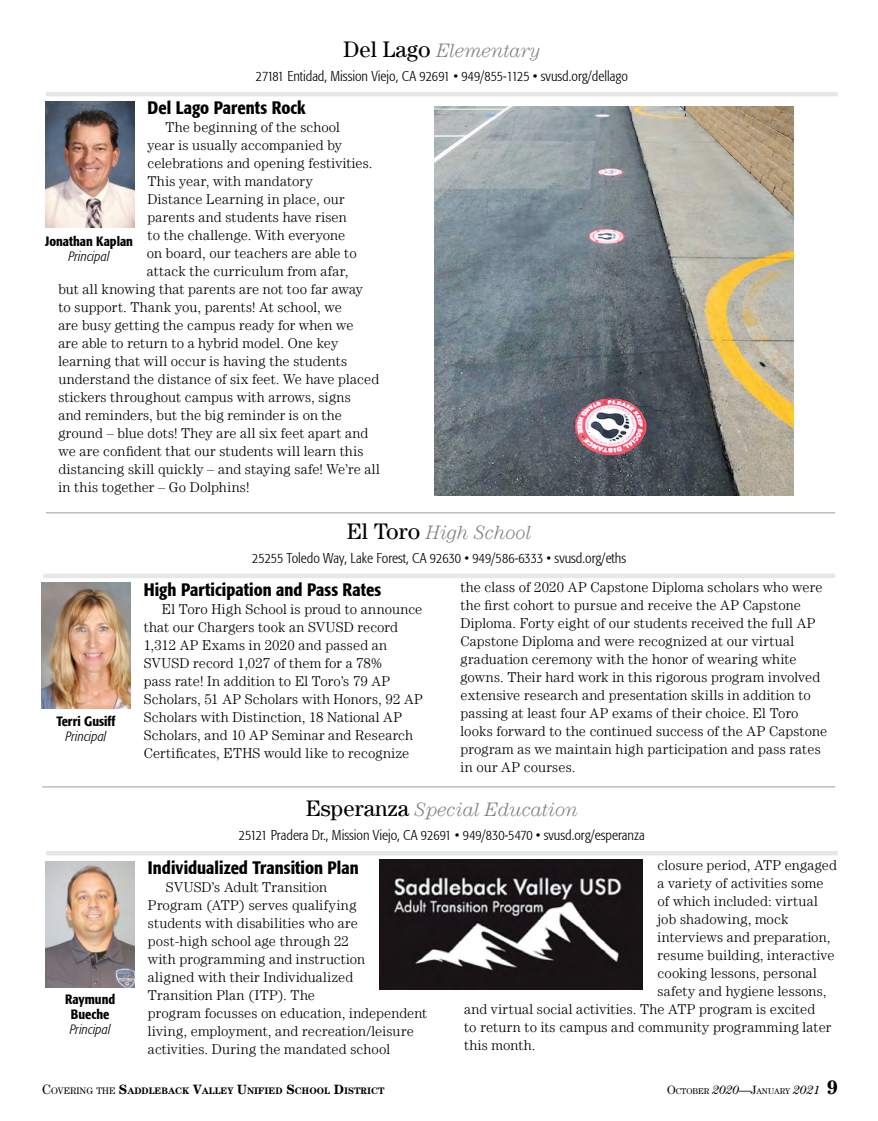
<style>
.page{position:relative;width:878px;height:1121px;background:#fff}
.page>*{position:absolute;margin:0;border:0;box-sizing:border-box;transform-origin:0 0}
.t1{font:italic 300 19.5px "Century LT";letter-spacing:-.005em;color:#808285}
.t2{font:500 condensed 18px "Formata";color:#000}
.t3{font:300 14.25px/18px "Century LT";letter-spacing:.01em;color:#000}
.t4{font:300 condensed 14.25px "Formata";color:#000}
.t5{font:500 condensed 13.5px/15px "Formata";color:#000;text-align:center}
.t6{font:italic 300 condensed 13.5px "Formata";letter-spacing:.005em;color:#000}
.t7{font:700 9.45px "Century LT";color:#000}
.t8{font:8.4px "Century LT";color:#000}
.s1{font-weight:400;font-style:normal;font-size:22.5px;color:#000}
.s2{font-weight:400;font-size:13.5px}
.s3{font-weight:400}
.s4{font-size:13.5px}
.s5{font-size:12px}
.s6{font-style:italic;font-size:12px}
.s7{font-weight:700;font-size:19.5px}
</style>
<div class="page">
<hr style="left:46px;top:92px;width:791px;height:4px;background:#e6e7e8">
<img style="left:45px;top:101px;width:89px;height:126px">
<img style="left:435px;top:106px;width:358px;height:390px">
<img style="left:42px;top:582px;width:88px;height:126px">
<div style="left:43px;top:573px;width:792px;height:5px;background:#e6e7e8"></div>
<img style="left:46px;top:861px;width:88px;height:126px">
<hr style="left:46px;top:851px;width:791px;height:4px;background:#e6e7e8">
<img style="left:379px;top:859px;width:263px;height:130px">
<hr style="left:46px;top:512px;width:789px;height:1px;background:#bcbec0">
<hr style="left:42px;top:786px;width:793px;height:1px;background:#bcbec0">
<h1 class="t1" style="left:343px;top:39px;width:199px"><span class="s1">Del Lago</span> Elementary</h1>
<p class="t4" style="left:256px;top:68px;width:373px">27181 Entidad, Mission Viejo, CA 92691 • 949/855-1125 • svusd.org/dellago</p>
<p class="t2" style="left:147px;top:97px;width:160px">Del Lago Parents Rock</p>
<p class="t3" style="left:165px;top:118px;width:176px">The beginning of the school</p>
<p class="t3" style="left:147px;top:136px;width:196px">year is usually accompanied by</p>
<p class="t3" style="left:147px;top:154px;width:226px">celebrations and opening festivities.</p>
<p class="t3" style="left:147px;top:172px;width:167px">This year, with mandatory</p>
<p class="t3" style="left:147px;top:190px;width:199px">Distance Learning in place, our</p>
<p class="t3" style="left:147px;top:208px;width:201px">parents and students have risen</p>
<p class="t3" style="left:147px;top:226px;width:199px">to the challenge. With everyone</p>
<p class="t3" style="left:147px;top:244px;width:211px">on board, our teachers are able to</p>
<p class="t3" style="left:147px;top:262px;width:203px">attack the curriculum from afar,</p>
<p class="t3" style="left:58px;top:280px;width:306px">but all knowing that parents are not too far away</p>
<p class="t3" style="left:58px;top:298px;width:285px">to support. Thank you, parents! At school, we</p>
<p class="t3" style="left:58px;top:316px;width:296px">are busy getting the campus ready for when we</p>
<p class="t3" style="left:58px;top:334px;width:281px">are able to return to a hybrid model. One key</p>
<p class="t3" style="left:58px;top:352px;width:290px">learning that will occur is having the students</p>
<p class="t3" style="left:58px;top:370px;width:322px">understand the distance of six feet. We have placed</p>
<p class="t3" style="left:58px;top:388px;width:294px">stickers throughout campus with arrows, signs</p>
<p class="t3" style="left:58px;top:406px;width:285px">and reminders, but the big reminder is on the</p>
<p class="t3" style="left:58px;top:424px;width:311px">ground – blue dots! They are all six feet apart and</p>
<p class="t3" style="left:58px;top:442px;width:307px">we are confident that our students will learn this</p>
<p class="t3" style="left:58px;top:460px;width:323px">distancing skill quickly – and staying safe! We’re all</p>
<p class="t3" style="left:58px;top:478px;width:192px">in this together – Go Dolphins!</p>
<p class="t5" style="left:45px;top:233px;width:89px">Jonathan Kaplan</p>
<p class="t6" style="left:69px;top:248px;width:42px">Principal</p>
<p class="t5" style="left:56px;top:713px;width:61px">Terri Gusiff</p>
<p class="t6" style="left:65px;top:728px;width:42px">Principal</p>
<p class="t5" style="left:65px;top:992px;width:52px">Raymund<br>Bueche</p>
<p class="t6" style="left:70px;top:1021px;width:42px">Principal</p>
<h1 class="t1" style="left:347px;top:521px;width:186px"><span class="s1">El Toro</span> High School</h1>
<p class="t4" style="left:252px;top:549px;width:375px">25255 Toledo Way, Lake Forest, CA 92630 • 949/586-6333 • svusd.org/eths</p>
<p class="t2" style="left:144px;top:579px;width:239px">High Participation and Pass Rates</p>
<p class="t3" style="left:144px;top:600px;width:281px;text-indent:18px">El Toro High School is proud to announce that our Chargers took an SVUSD record 1,312 AP Exams in 2020 and passed an SVUSD record 1,027 of them for a 78%<br>pass rate! In addition to El Toro’s 79 AP Scholars, 51 AP Scholars with Honors, 92 AP Scholars with Distinction, 18 National AP Scholars, and 10 AP Seminar and Research Certificates, ETHS would like to recognize</p>
<p class="t3" style="left:460px;top:578px;width:368px">the class of 2020 AP Capstone Diploma scholars who were the first cohort to pursue and receive the AP Capstone Diploma. Forty eight of our students received the full AP Capstone Diploma and were recognized at our virtual graduation ceremony with the honor of wearing white gowns. Their hard work in this rigorous program involved extensive research and presentation skills in addition to passing at least four AP exams of their choice. El Toro looks forward to the continued success of the AP Capstone program as we maintain high participation and pass rates in our AP courses.</p>
<h1 class="t1" style="left:306px;top:798px;width:274px"><span class="s1">Esperanza</span> Special Education</h1>
<p class="t4" style="left:239px;top:827px;width:407px">25121 Pradera Dr., Mission Viejo, CA 92691 • 949/830-5470 • svusd.org/esperanza</p>
<p class="t2" style="left:148px;top:856px;width:212px">Individualized Transition Plan</p>
<p class="t3" style="left:148px;top:878px;width:281px;text-indent:18px">SVUSD’s Adult Transition<br>Program (ATP) serves qualifying<br>students with disabilities who are<br>post-high school age through 22<br>with programming and instruction<br>aligned with their Individualized<br>Transition Plan (ITP). The<br>program focusses on education, independent living, employment, and recreation/leisure activities. During the mandated school</p>
<p class="t3" style="left:657px;top:856px;width:181px">closure period, ATP engaged</p>
<p class="t3" style="left:657px;top:874px;width:167px">a variety of activities some</p>
<p class="t3" style="left:657px;top:892px;width:162px">of which included: virtual</p>
<p class="t3" style="left:657px;top:910px;width:132px">job shadowing, mock</p>
<p class="t3" style="left:657px;top:928px;width:174px">interviews and preparation,</p>
<p class="t3" style="left:657px;top:946px;width:178px">resume building, interactive</p>
<p class="t3" style="left:657px;top:964px;width:161px">cooking lessons, personal</p>
<p class="t3" style="left:657px;top:982px;width:170px">safety and hygiene lessons,</p>
<p class="t3" style="left:464px;top:1000px;width:353px">and virtual social activities. The ATP program is excited</p>
<p class="t3" style="left:464px;top:1017px;width:369px">to return to its campus and community programming later</p>
<p class="t3" style="left:464px;top:1035px;width:73px">this month.</p>
<p class="t7" style="left:42px;top:1085px;width:344px"><span class="s2">C</span><span class="s3">OVERING THE</span> <span class="s4">S</span>ADDLEBACK <span class="s4">V</span>ALLEY <span class="s4">U</span>NIFIED <span class="s4">S</span>CHOOL <span class="s4">D</span>ISTRICT</p>
<p class="t8" style="left:667px;top:1086px;width:172px"><span class="s5">O</span>CTOBER <span class="s6">2020</span><span class="s5">—J</span>ANUARY <span class="s6">2021</span> <span class="s7">9</span></p>
</div>
